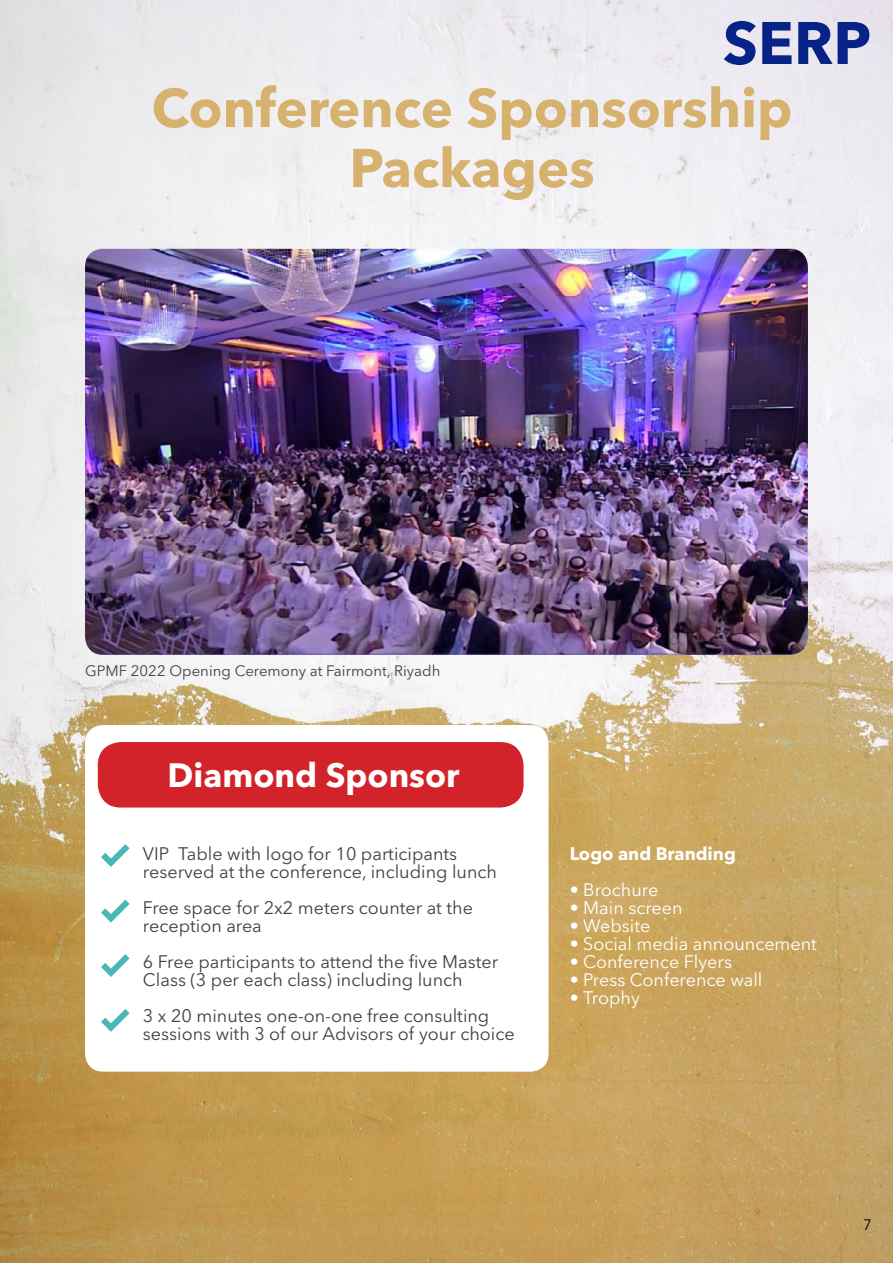
<style>
.page{position:relative;width:893px;height:1263px;background:#fff}
.page>*{position:absolute;margin:0;border:0;box-sizing:border-box;transform-origin:0 0}
.t1{font:700 59.25px "Avenir Next LT Pro";color:#072387}
.t2{font:700 54px/60px "Avenir Next LT Pro";color:#d7b26e;text-align:center}
.t3{font:700 33.45px "Avenir Next LT Pro";color:#fff}
.t4{font:18px/18px "Avenir Next LT Pro";color:#414042}
.t5{font:18px "Avenir Next LT Pro";color:#fff}
.t6{font:700 18px "Avenir Next LT Pro";color:#fff}
.t7{font:15px "Avenir Next LT Pro";color:#414042}
.t8{font:15px "Avenir Next LT Pro";color:#000}
</style>
<div class="page">
<img style="left:0;top:0;width:893px;height:1263px">
<div style="left:85px;top:725px;width:464px;height:346px;background:#fff;border-radius:18px"></div>
<div style="left:98px;top:742px;width:426px;height:65px;background:#d2232a;border-radius:23px"></div>
<svg style="left:101px;top:844px;width:29px;height:23px"></svg>
<svg style="left:101px;top:900px;width:29px;height:22px"></svg>
<svg style="left:101px;top:954px;width:29px;height:23px"></svg>
<svg style="left:101px;top:1009px;width:29px;height:23px"></svg>
<img style="left:85px;top:249px;width:723px;height:406px">
<h1 class="t1" style="left:723px;top:7px;width:150px">SERP</h1>
<h1 class="t1" style="left:794px;top:7px;width:41px">R</h1>
<h2 class="t2" style="left:152px;top:78px;width:642px">Conference Sponsorship<br>Packages</h2>
<p class="t7" style="left:85px;top:662px;width:357px">GPMF 2022 Opening Ceremony at Fairmont, Riyadh</p>
<h3 class="t3" style="left:168px;top:754px;width:293px">Diamond Sponsor</h3>
<p class="t4" style="left:143px;top:844px;width:356px">VIP Table with logo for 10 participants reserved at the conference, including lunch</p>
<p class="t4" style="left:143px;top:898px;width:332px">Free space for 2x2 meters counter at the reception area</p>
<p class="t4" style="left:143px;top:952px;width:357px">6 Free participants to attend the five Master<br>Class (3 per each class) including lunch</p>
<p class="t4" style="left:143px;top:1006px;width:373px">3 x 20 minutes one-on-one free consulting sessions with 3 of our Advisors of your choice</p>
<p class="t6" style="left:570px;top:842px;width:168px">Logo and Branding</p>
<p class="t5" style="left:570px;top:879px;width:90px">• Brochure</p>
<p class="t5" style="left:570px;top:897px;width:114px">• Main screen</p>
<p class="t5" style="left:570px;top:915px;width:82px">• Website</p>
<p class="t5" style="left:570px;top:933px;width:249px">• Social media announcement</p>
<p class="t5" style="left:570px;top:951px;width:164px">• Conference Flyers</p>
<p class="t5" style="left:570px;top:969px;width:194px">• Press Conference wall</p>
<p class="t5" style="left:570px;top:987px;width:72px">• Trophy</p>
<p class="t8" style="left:863px;top:1215px;width:10px">7</p>
</div>
